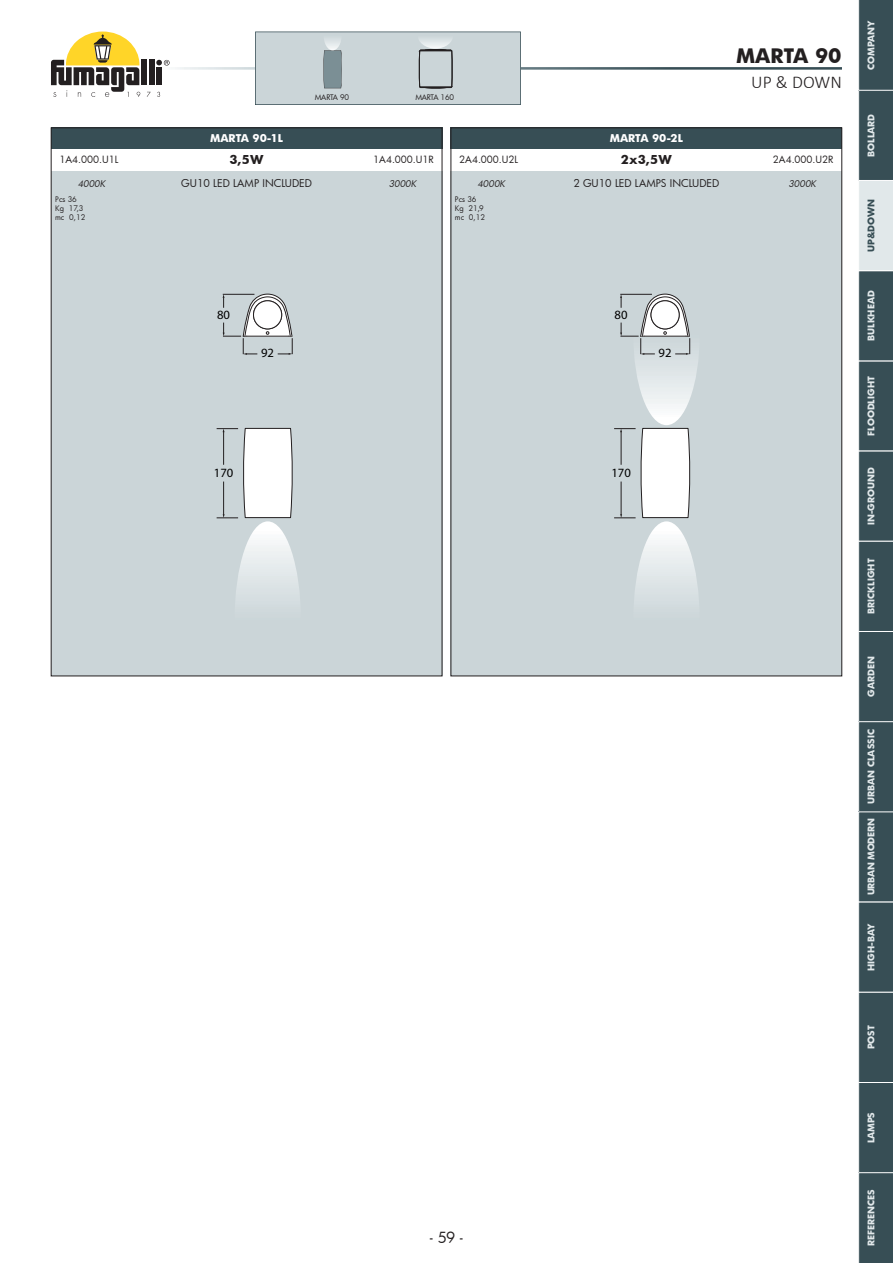
<style>
.page{position:relative;width:893px;height:1263px;background:#fff}
.page>*{position:absolute;margin:0;border:0;box-sizing:border-box;transform-origin:0 0}
.t1{font:700 19.5px "Futura";letter-spacing:-.005em;color:#231f20}
.t2{font:300 18px "Calibri";color:#231f20}
.t3{font:15px "Futura";color:#231f20}
.t4{font:12.6px "Myriad";color:#000}
.t5{font:700 12px "Futura";color:#231f20}
.t6{font:10.5px "Futura";color:#231f20}
.t7{font:700 10.5px "Futura";letter-spacing:-.005em;color:#fff}
.t8{font:9.75px "Futura";color:#231f20}
.t9{font:700 9px "Futura";color:#e1e8ea}
.t10{font:italic 9px "Futura";color:#231f20}
.t11{font:700 9px "Futura";letter-spacing:-.03em;color:#e1e8ea}
.t12{font:700 9px "Futura";letter-spacing:-.005em;color:#374e55}
.t13{font:7.5px/9px "Futura";color:#231f20}
.t14{font:7.5px "Futura";letter-spacing:-.025em;color:#231f20}
</style>
<div class="page">
<svg style="left:51px;top:32px;width:791px;height:73px"></svg>
<svg style="left:51px;top:127px;width:791px;height:549px;background:#c8d2d4"></svg>
<svg style="left:858px;top:0;width:35px;height:1263px;background:#4a5f65"></svg>
<h1 class="t1" style="left:736px;top:42px;width:107px">MARTA 90</h1>
<p class="t14" style="left:315px;top:92px;width:36px">MARTA 90</p>
<p class="t14" style="left:415px;top:92px;width:40px">MARTA 160</p>
<p class="t7" style="left:210px;top:131px;width:74px">MARTA 90-1L</p>
<p class="t7" style="left:610px;top:131px;width:75px">MARTA 90-2L</p>
<h2 class="t2" style="left:751px;top:74px;width:92px">UP &amp; DOWN</h2>
<p class="t8" style="left:59px;top:153px;width:60px">1A4.000.U1L</p>
<h3 class="t5" style="left:230px;top:151px;width:36px">3,5W</h3>
<p class="t8" style="left:373px;top:153px;width:62px">1A4.000.U1R</p>
<p class="t8" style="left:459px;top:153px;width:60px">2A4.000.U2L</p>
<h3 class="t5" style="left:621px;top:151px;width:52px">2x3,5W</h3>
<p class="t8" style="left:773px;top:153px;width:62px">2A4.000.U2R</p>
<p class="t10" style="left:78px;top:177px;width:29px">4000K</p>
<p class="t10" style="left:389px;top:177px;width:29px">3000K</p>
<p class="t10" style="left:477px;top:177px;width:29px">4000K</p>
<p class="t10" style="left:788px;top:177px;width:29px">3000K</p>
<p class="t6" style="left:181px;top:176px;width:132px">GU10 LED LAMP INCLUDED</p>
<p class="t6" style="left:573px;top:176px;width:147px">2 GU10 LED LAMPS INCLUDED</p>
<p class="t13" style="left:55px;top:194px;width:32px">Pcs 36<br>Kg 17,3 mc 0,12</p>
<p class="t13" style="left:455px;top:194px;width:32px">Pcs 36<br>Kg 21,9 mc 0,12</p>
<h3 class="t4" style="left:217px;top:311px;width:14px">80</h3>
<h3 class="t4" style="left:615px;top:311px;width:14px">80</h3>
<h3 class="t4" style="left:261px;top:348px;width:14px">92</h3>
<h3 class="t4" style="left:658px;top:348px;width:14px">92</h3>
<h3 class="t4" style="left:214px;top:468px;width:21px">170</h3>
<h3 class="t4" style="left:611px;top:468px;width:21px">170</h3>
<h3 class="t3" style="left:430px;top:1227px;width:35px">- 59 -</h3>
<p class="t9" style="left:864px;top:70px;width:51px;rotate:-90deg">COMPANY</p>
<p class="t9" style="left:864px;top:157px;width:45px;rotate:-90deg">BOLLARD</p>
<p class="t12" style="left:864px;top:252px;width:54px;rotate:-90deg">UP&amp;DOWN</p>
<p class="t9" style="left:864px;top:341px;width:52px;rotate:-90deg">BULKHEAD</p>
<p class="t9" style="left:864px;top:436px;width:61px;rotate:-90deg">FLOODLIGHT</p>
<p class="t9" style="left:864px;top:525px;width:60px;rotate:-90deg">IN-GROUND</p>
<p class="t9" style="left:864px;top:614px;width:57px;rotate:-90deg">BRICKLIGHT</p>
<p class="t9" style="left:864px;top:697px;width:42px;rotate:-90deg">GARDEN</p>
<p class="t9" style="left:864px;top:804px;width:76px;rotate:-90deg">URBAN CLASSIC</p>
<p class="t11" style="left:864px;top:895px;width:78px;rotate:-90deg">URBAN MODERN</p>
<p class="t9" style="left:864px;top:971px;width:49px;rotate:-90deg">HIGH-BAY</p>
<p class="t9" style="left:864px;top:1049px;width:25px;rotate:-90deg">POST</p>
<p class="t9" style="left:864px;top:1143px;width:32px;rotate:-90deg">LAMPS</p>
<p class="t9" style="left:864px;top:1246px;width:58px;rotate:-90deg">REFERENCES</p>
</div>
